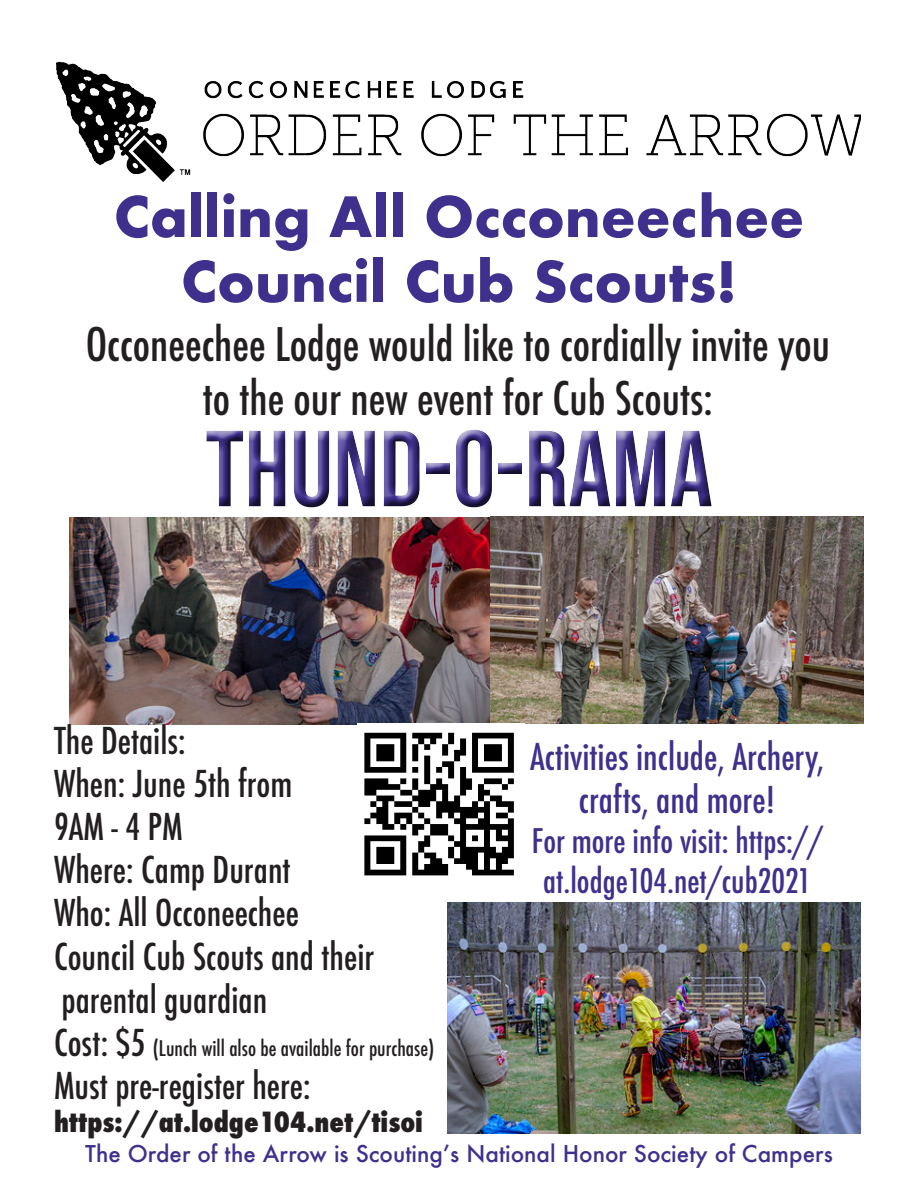
<style>
.page{position:relative;width:918px;height:1188px;background:#fff}
.page>*{position:absolute;margin:0;border:0;box-sizing:border-box;transform-origin:0 0}
.t1{font:108px "Bebas Neue";color:#40308d}
.t2{font:700 54px/64.8px "Futura";color:#40308d;text-align:center}
.t3{font:500 condensed 45px/54px "Futura";color:#231f20;text-align:center}
.t4{font:500 condensed 36px "Futura";color:#231f20}
.t5{font:500 condensed 36px "Futura";color:#40308d}
.t6{font:500 condensed 33px/39.6px "Futura";color:#40308d;text-align:center}
.t7{font:800 condensed 27px "Futura";color:#231f20}
.t8{font:500 22.5px "Futura";color:#40308d}
.t9{font:500 condensed 21px "Futura";color:#231f20}
.s1{font-size:36px}
</style>
<div class="page">
<div style="left:197px;top:424px;width:525px;height:94px;background:#231f20;opacity:.75"></div>
<img style="left:70px;top:518px;width:420px;height:206px">
<img style="left:490px;top:516px;width:374px;height:208px">
<img style="left:448px;top:902px;width:413px;height:232px">
<img style="left:56px;top:61px;width:805px;height:121px">
<img style="left:364px;top:732px;width:150px;height:144px">
<p class="t2" style="left:114px;top:184px;width:692px">Calling All Occoneechee<br>Council Cub Scouts!</p>
<p class="t3" style="left:86px;top:318px;width:746px">Occoneechee Lodge would like to cordially invite you to the our new event for Cub Scouts:</p>
<h1 class="t1" style="left:205px;top:408px;width:509px">THUND-O-RAMA</h1>
<p class="t4" style="left:54px;top:717px;width:133px">The Details:</p>
<p class="t4" style="left:54px;top:760px;width:240px">When: June 5th from</p>
<p class="t4" style="left:54px;top:804px;width:130px">9AM - 4 PM</p>
<p class="t4" style="left:54px;top:847px;width:238px">Where: Camp Durant</p>
<p class="t4" style="left:54px;top:890px;width:247px">Who: All Occoneechee</p>
<p class="t4" style="left:54px;top:933px;width:322px">Council Cub Scouts and their</p>
<p class="t4" style="left:61px;top:976px;width:207px">parental guardian</p>
<p class="t9" style="left:54px;top:1035px;width:382px"><span class="s1">Cost: $5</span> (Lunch will also be available for purchase)</p>
<p class="t4" style="left:54px;top:1063px;width:258px">Must pre-register here:</p>
<p class="t7" style="left:54px;top:1103px;width:371px">https://at.lodge104.net/tisoi</p>
<p class="t5" style="left:530px;top:734px;width:296px">Activities include, Archery,</p>
<p class="t5" style="left:579px;top:777px;width:198px">crafts, and more!</p>
<p class="t6" style="left:532px;top:821px;width:292px">For more info visit: https:// at.lodge104.net/cub2021</p>
<p class="t8" style="left:85px;top:1138px;width:749px">The Order of the Arrow is Scouting’s National Honor Society of Campers</p>
</div>
